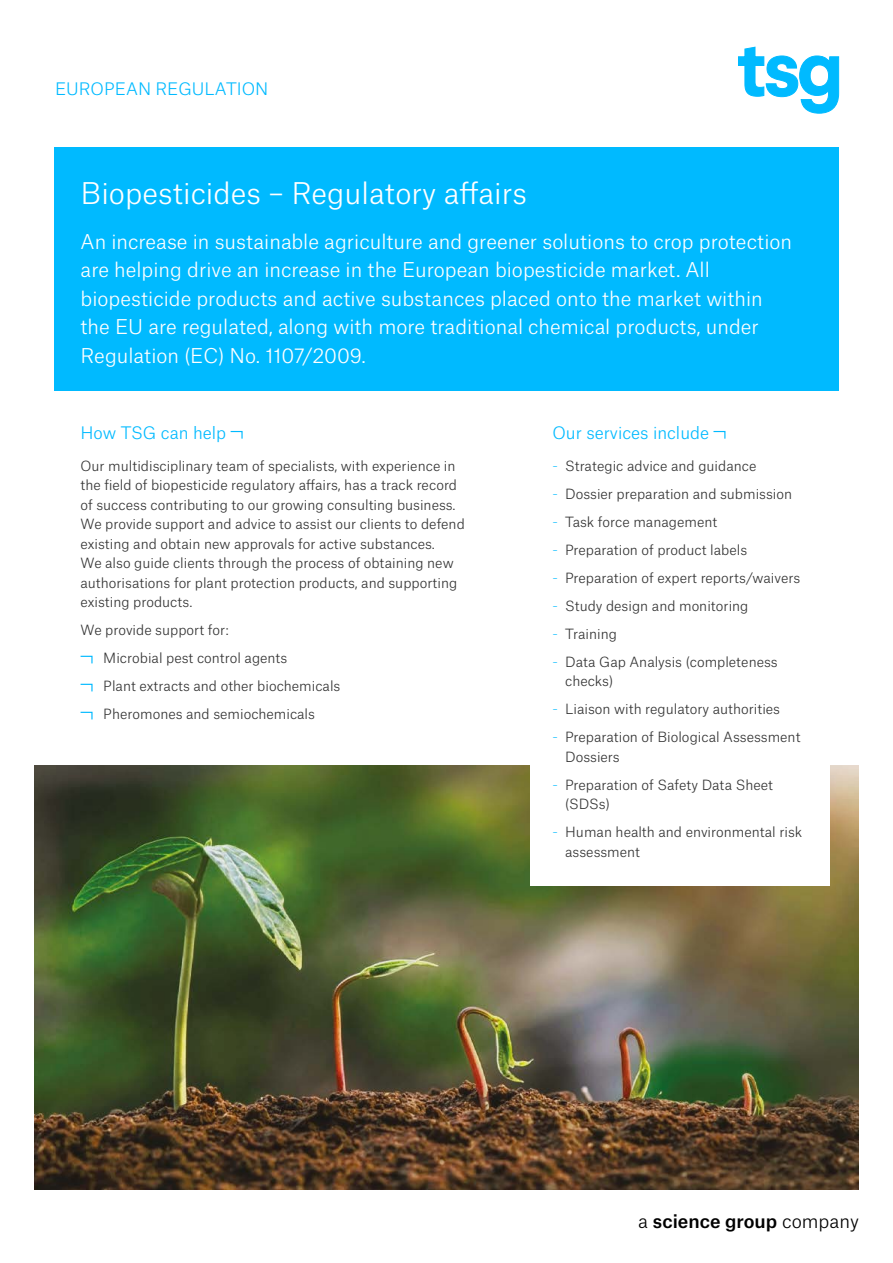
<style>
.page{position:relative;width:893px;height:1263px;background:#fff}
.page>*{position:absolute;margin:0;border:0;box-sizing:border-box;transform-origin:0 0}
.t1{font:300 28.65px "Atlas Grotesk";color:#fff}
.t2{font:300 19.5px/28.5px "Atlas Grotesk";color:#fff}
.t3{font:500 18px "Atlas Grotesk";color:#000}
.t4{font:300 16.5px "Atlas Grotesk";color:#00baff}
.t5{font:300 13.5px/19.5px "Atlas Grotesk";color:#333}
.s1{color:#33c8ff}
.s2{font-weight:300}
</style>
<div class="page">
<div style="left:54px;top:147px;width:785px;height:243px;background:#00baff"></div>
<img style="left:34px;top:765px;width:825px;height:424px">
<svg style="left:230px;top:430px;width:13px;height:9px"></svg>
<svg style="left:80px;top:655px;width:13px;height:9px"></svg>
<svg style="left:80px;top:683px;width:13px;height:9px"></svg>
<svg style="left:80px;top:711px;width:13px;height:9px"></svg>
<div style="left:530px;top:753px;width:299px;height:132px;background:#fff"></div>
<svg style="left:713px;top:430px;width:13px;height:9px"></svg>
<svg style="left:738px;top:46px;width:101px;height:68px"></svg>
<p class="t4" style="left:55px;top:75px;width:215px">EUROPEAN REGULATION</p>
<h1 class="t1" style="left:81px;top:170px;width:448px">Biopesticides – Regulatory affairs</h1>
<p class="t2" style="left:81px;top:225px;width:713px">An increase in sustainable agriculture and greener solutions to crop protection are helping drive an increase in the European biopesticide market. All biopesticide products and active substances placed onto the market within the EU are regulated, along with more traditional chemical products, under Regulation (EC) No. 1107/2009.</p>
<p class="t4" style="left:81px;top:419px;width:147px">How TSG can help</p>
<p class="t5" style="left:81px;top:455px;width:386px">Our multidisciplinary team of specialists, with experience in the field of biopesticide regulatory affairs, has a track record of success contributing to our growing consulting business.<br>We provide support and advice to assist our clients to defend existing and obtain new approvals for active substances.<br>We also guide clients through the process of obtaining new authorisations for plant protection products, and supporting existing products.</p>
<p class="t5" style="left:103px;top:615px;width:239px;line-height:27.9px;text-indent:-23px">We provide support for:<br>Microbial pest control agents<br>Plant extracts and other biochemicals<br>Pheromones and semiochemicals</p>
<p class="t4" style="left:552px;top:419px;width:158px">Our services include</p>
<p class="t5" style="left:552px;top:455px;width:206px"><span class="s1">-</span> Strategic advice and guidance</p>
<p class="t5" style="left:552px;top:483px;width:241px"><span class="s1">-</span> Dossier preparation and submission</p>
<p class="t5" style="left:552px;top:511px;width:166px"><span class="s1">-</span> Task force management</p>
<p class="t5" style="left:552px;top:539px;width:196px"><span class="s1">-</span> Preparation of product labels</p>
<p class="t5" style="left:552px;top:567px;width:249px"><span class="s1">-</span> Preparation of expert reports/waivers</p>
<p class="t5" style="left:552px;top:595px;width:198px"><span class="s1">-</span> Study design and monitoring</p>
<p class="t5" style="left:552px;top:623px;width:66px"><span class="s1">-</span> Training</p>
<p class="t5" style="left:565px;top:651px;width:214px;text-indent:-13px"><span class="s1">-</span> Data Gap Analysis (completeness checks)</p>
<p class="t5" style="left:552px;top:698px;width:229px"><span class="s1">-</span> Liaison with regulatory authorities</p>
<p class="t5" style="left:565px;top:726px;width:237px;text-indent:-13px"><span class="s1">-</span> Preparation of Biological Assessment<br>Dossiers</p>
<p class="t5" style="left:565px;top:774px;width:209px;text-indent:-13px"><span class="s1">-</span> Preparation of Safety Data Sheet (SDSs)</p>
<p class="t5" style="left:565px;top:821px;width:239px;text-indent:-13px"><span class="s1">-</span> Human health and environmental risk assessment</p>
<h3 class="t3" style="left:638px;top:1206px;width:222px"><span class="s2">a</span> science group <span class="s2">company</span></h3>
</div>
